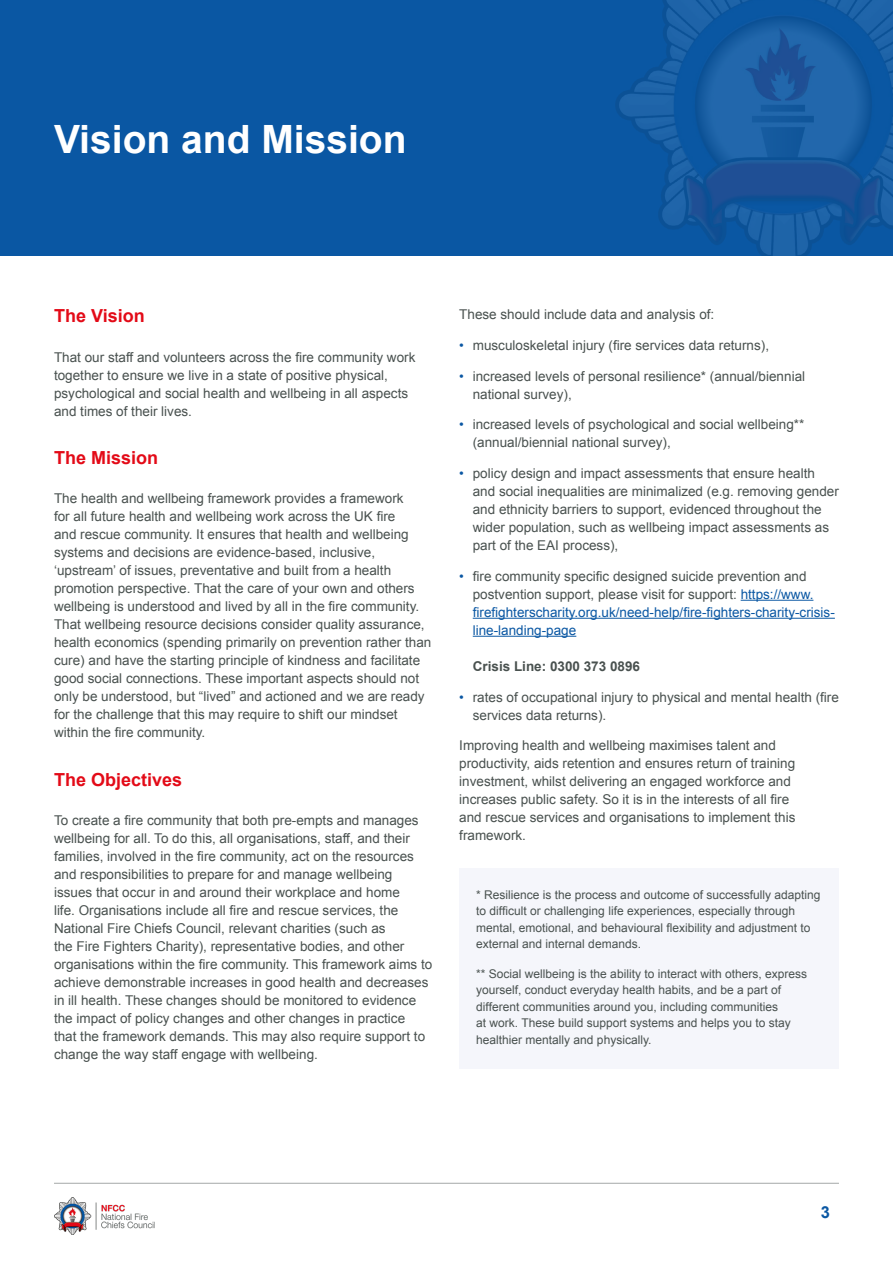
<style>
.page{position:relative;width:893px;height:1263px;background:#fff}
.page>*{position:absolute;margin:0;border:0;box-sizing:border-box;transform-origin:0 0}
.t1{font:700 39px "Arial";color:#fff}
.t2{font:700 18px "Arial";color:#e30a17}
.t3{font:700 16.5px "Arial";color:#0a57a3}
.t4{font:13.5px/18px "Arial";color:#49514f}
.t5{font:13.5px/18px "Arial";color:#0a57a3}
.t6{font:700 13.5px "Arial";color:#49514f}
.t7{font:12px/16.5px "Arial";color:#49514f}
.s1{color:#0a57a3}
.s2{color:#49514f}
</style>
<div class="page">
<hr style="left:54px;top:1183px;width:785px;height:1px;background:#49514f">
<div style="left:0;top:0;width:893px;height:255px;background:#0a57a3"></div>
<img style="left:54px;top:1197px;width:101px;height:37px">
<div style="left:459px;top:868px;width:380px;height:200px;background:#f5f6fb"></div>
<hr style="left:741px;top:600px;width:72px;height:1px;background:#0a57a3">
<hr style="left:473px;top:618px;width:362px;height:1px;background:#0a57a3">
<hr style="left:473px;top:636px;width:103px;height:1px;background:#0a57a3">
<img style="left:615px;top:0;width:278px;height:255px">
<h1 class="t1" style="left:54px;top:114px;width:354px">Vision and Mission</h1>
<h2 class="t2" style="left:54px;top:304px;width:92px">The Vision</h2>
<p class="t4" style="left:54px;top:348px;width:363px">That our staff and volunteers across the fire community work together to ensure we live in a state of positive physical, psychological and social health and wellbeing in all aspects and times of their lives.</p>
<h2 class="t2" style="left:54px;top:446px;width:106px">The Mission</h2>
<p class="t4" style="left:54px;top:490px;width:379px">The health and wellbeing framework provides a framework<br>for all future health and wellbeing work across the UK fire<br>and rescue community. It ensures that health and wellbeing systems and decisions are evidence-based, inclusive, ‘upstream’ of issues, preventative and built from a health promotion perspective. That the care of your own and others wellbeing is understood and lived by all in the fire community.<br>That wellbeing resource decisions consider quality assurance, health economics (spending primarily on prevention rather than cure) and have the starting principle of kindness and facilitate good social connections. These important aspects should not only be understood, but “lived” and actioned and we are ready for the challenge that this may require to shift our mindset within the fire community.</p>
<h2 class="t2" style="left:54px;top:767px;width:130px">The Objectives</h2>
<p class="t4" style="left:54px;top:811px;width:380px">To create a fire community that both pre-empts and manages wellbeing for all. To do this, all organisations, staff, and their families, involved in the fire community, act on the resources and responsibilities to prepare for and manage wellbeing issues that occur in and around their workplace and home<br>life. Organisations include all fire and rescue services, the National Fire Chiefs Council, relevant charities (such as<br>the Fire Fighters Charity), representative bodies, and other organisations within the fire community. This framework aims to achieve demonstrable increases in good health and decreases in ill health. These changes should be monitored to evidence the impact of policy changes and other changes in practice<br>that the framework demands. This may also require support to change the way staff engage with wellbeing.</p>
<p class="t4" style="left:459px;top:305px;width:257px">These should include data and analysis of:</p>
<p class="t4" style="left:459px;top:336px;width:311px"><span class="s1">•</span> musculoskeletal injury (fire services data returns),</p>
<p class="t4" style="left:473px;top:367px;width:334px;text-indent:-14px"><span class="s1">•</span> increased levels of personal resilience* (annual/biennial national survey),</p>
<p class="t4" style="left:473px;top:416px;width:333px;text-indent:-14px"><span class="s1">•</span> increased levels of psychological and social wellbeing** (annual/biennial national survey),</p>
<p class="t4" style="left:473px;top:464px;width:368px;text-indent:-14px"><span class="s1">•</span> policy design and impact assessments that ensure health and social inequalities are minimalized (e.g. removing gender and ethnicity barriers to support, evidenced throughout the wider population, such as wellbeing impact assessments as part of the EAI process),</p>
<p class="t5" style="left:473px;top:567px;width:364px;text-indent:-14px">• <span class="s2">fire community specific designed suicide prevention and postvention support, please visit for support:</span> https://www. firefighterscharity.org.uk/need-help/fire-fighters-charity-crisis&shy;line-landing-page</p>
<p class="t6" style="left:473px;top:657px;width:169px">Crisis Line: 0300 373 0896</p>
<p class="t4" style="left:473px;top:688px;width:368px;text-indent:-14px"><span class="s1">•</span> rates of occupational injury to physical and mental health (fire services data returns).</p>
<p class="t4" style="left:459px;top:737px;width:338px">Improving health and wellbeing maximises talent and productivity, aids retention and ensures return of training investment, whilst delivering an engaged workforce and increases public safety. So it is in the interests of all fire and rescue services and organisations to implement this framework.</p>
<p class="t7" style="left:476px;top:886px;width:346px">* Resilience is the process and outcome of successfully adapting to difficult or challenging life experiences, especially through mental, emotional, and behavioural flexibility and adjustment to external and internal demands.</p>
<p class="t7" style="left:476px;top:965px;width:332px">** Social wellbeing is the ability to interact with others, express yourself, conduct everyday health habits, and be a part of different communities around you, including communities<br>at work. These build support systems and helps you to stay healthier mentally and physically.</p>
<p class="t3" style="left:821px;top:1201px;width:11px">3</p>
</div>
